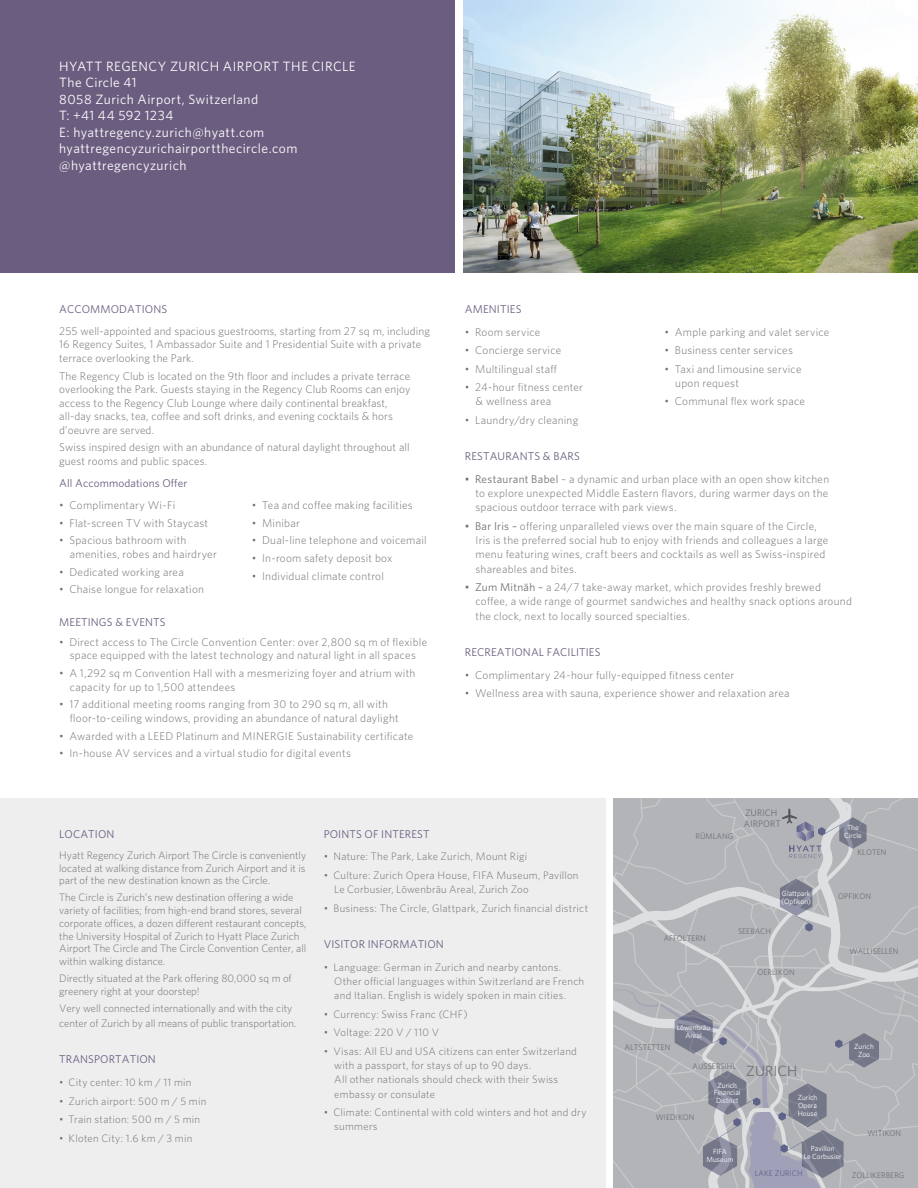
<style>
.page{position:relative;width:918px;height:1188px;background:#fff}
.page>*{position:absolute;margin:0;border:0;box-sizing:border-box;transform-origin:0 0}
.t1{font:14.85px "Whitney";letter-spacing:.01em;color:#6f7073}
.Front_Contact_Info{font:13.5px "Whitney";letter-spacing:.035em;color:#fff}
.Paragraph{font:300 11.25px/13.5px "Whitney";letter-spacing:.02em;color:#6f7073}
.Title_2{font:11.25px "Whitney";letter-spacing:.01em;color:#6a5d7f}
.Paragraph-2{font:300 10.8px/12.8px "Whitney";letter-spacing:.015em;color:#6f7073}
.t2{font:9.45px/10.5px "Whitney";letter-spacing:.01em;color:#6f7073}
.t3{font:8.1px "Whitney";letter-spacing:.01em;color:#6f7073}
.t4{font:8.1px "Whitney";letter-spacing:.01em;color:#5f6388}
.t5{font:7.5px/7.9px "Whitney";color:#fff;text-align:center}
.s1{font-weight:400}
</style>
<div class="page">
<img style="left:463px;top:0;width:455px;height:273px">
<div style="left:0;top:0;width:455px;height:272px;background:#6a5d7f"></div>
<div style="left:0;top:798px;width:606px;height:390px;background:#eeeeef"></div>
<svg style="left:613px;top:798px;width:305px;height:390px;background:#b1b2b8"></svg>
<p class="Front_Contact_Info" style="left:59px;top:57px;width:298px">HYATT REGENCY ZURICH AIRPORT THE CIRCLE</p>
<p class="Front_Contact_Info" style="left:59px;top:74px;width:79px">The Circle 41</p>
<p class="Front_Contact_Info" style="left:59px;top:90px;width:201px">8058 Zurich Airport, Switzerland</p>
<p class="Front_Contact_Info" style="left:59px;top:107px;width:116px">T: +41 44 592 1234</p>
<p class="Front_Contact_Info" style="left:59px;top:123px;width:207px">E: hyattregency.zurich@hyatt.com</p>
<p class="Front_Contact_Info" style="left:59px;top:140px;width:240px">hyattregencyzurichairportthecircle.com</p>
<p class="Front_Contact_Info" style="left:59px;top:156px;width:129px">@hyattregencyzurich</p>
<p class="Title_2" style="left:59px;top:301px;width:110px">ACCOMMODATIONS</p>
<p class="Paragraph" style="left:59px;top:324px;width:372px">255 well-appointed and spacious guestrooms, starting from 27 sq m, including<br>16 Regency Suites, 1 Ambassador Suite and 1 Presidential Suite with a private terrace overlooking the Park.</p>
<p class="Paragraph" style="left:59px;top:369px;width:353px">The Regency Club is located on the 9th floor and includes a private terrace overlooking the Park. Guests staying in the Regency Club Rooms can enjoy access to the Regency Club Lounge where daily continental breakfast, all-day snacks, tea, coffee and soft drinks, and evening cocktails &amp; hors d’oeuvre are served.</p>
<p class="Paragraph" style="left:59px;top:440px;width:352px">Swiss inspired design with an abundance of natural daylight throughout all guest rooms and public spaces.</p>
<p class="Title_2" style="left:59px;top:475px;width:130px">All Accommodations Offer</p>
<p class="Paragraph" style="left:59px;top:498px;width:118px">• Complimentary Wi-Fi</p>
<p class="Paragraph" style="left:59px;top:516px;width:151px">• Flat-screen TV with Staycast</p>
<p class="Paragraph" style="left:70px;top:533px;width:148px;text-indent:-11px">• Spacious bathroom with amenities, robes and hairdryer</p>
<p class="Paragraph" style="left:59px;top:565px;width:126px">• Dedicated working area</p>
<p class="Paragraph" style="left:59px;top:582px;width:146px">• Chaise longue for relaxation</p>
<p class="Paragraph" style="left:252px;top:498px;width:162px">• Tea and coffee making facilities</p>
<p class="Paragraph" style="left:252px;top:516px;width:49px">• Minibar</p>
<p class="Paragraph" style="left:252px;top:533px;width:176px">• Dual-line telephone and voicemail</p>
<p class="Paragraph" style="left:252px;top:551px;width:142px">• In-room safety deposit box</p>
<p class="Paragraph" style="left:252px;top:569px;width:133px">• Individual climate control</p>
<p class="Title_2" style="left:59px;top:615px;width:108px">MEETINGS &amp; EVENTS</p>
<p class="Paragraph" style="left:59px;top:635px;width:369px;text-align:center">• Direct access to The Circle Convention Center: over 2,800 sq m of flexible space equipped with the latest technology and natural light in all spaces</p>
<p class="Paragraph" style="left:70px;top:666px;width:347px;text-indent:-11px">• A 1,292 sq m Convention Hall with a mesmerizing foyer and atrium with capacity for up to 1,500 attendees</p>
<p class="Paragraph" style="left:70px;top:697px;width:330px;text-indent:-11px">• 17 additional meeting rooms ranging from 30 to 290 sq m, all with floor-to-ceiling windows, providing an abundance of natural daylight</p>
<p class="Paragraph" style="left:59px;top:729px;width:356px">• Awarded with a LEED Platinum and MINERGIE Sustainability certificate</p>
<p class="Paragraph" style="left:59px;top:746px;width:293px">• In-house AV services and a virtual studio for digital events</p>
<p class="Title_2" style="left:465px;top:301px;width:58px">AMENITIES</p>
<p class="Paragraph" style="left:465px;top:325px;width:77px">• Room service</p>
<p class="Paragraph" style="left:465px;top:343px;width:98px">• Concierge service</p>
<p class="Paragraph" style="left:465px;top:362px;width:94px">• Multilingual staff</p>
<p class="Paragraph" style="left:476px;top:380px;width:109px;line-height:14.2px;text-indent:-11px">• 24-hour fitness center &amp; wellness area</p>
<p class="Paragraph" style="left:465px;top:413px;width:115px">• Laundry/dry cleaning</p>
<p class="Paragraph" style="left:665px;top:325px;width:166px">• Ample parking and valet service</p>
<p class="Paragraph" style="left:665px;top:343px;width:130px">• Business center services</p>
<p class="Paragraph" style="left:675px;top:361px;width:128px;line-height:14.2px;text-indent:-11px">• Taxi and limousine service upon request</p>
<p class="Paragraph" style="left:665px;top:394px;width:142px">• Communal flex work space</p>
<p class="Title_2" style="left:465px;top:449px;width:116px">RESTAURANTS &amp; BARS</p>
<p class="Paragraph" style="left:476px;top:472px;width:355px;line-height:14.2px;text-align:justify;text-indent:-11px"><span class="s1">• Restaurant Babel</span> – a dynamic and urban place with an open show kitchen to explore unexpected Middle Eastern flavors, during warmer days on the spacious outdoor terrace with park views.</p>
<p class="Paragraph" style="left:476px;top:519px;width:354px;line-height:14.2px;text-indent:-11px"><span class="s1">• Bar Iris –</span> offering unparalleled views over the main square of the Circle, Iris is the preferred social hub to enjoy with friends and colleagues a large menu featuring wines, craft beers and cocktails as well as Swiss-inspired shareables and bites.</p>
<p class="Paragraph" style="left:476px;top:580px;width:378px;line-height:14.2px;text-indent:-11px"><span class="s1">• Zum Mitnäh –</span> a 24/7 take-away market, which provides freshly brewed coffee, a wide range of gourmet sandwiches and healthy snack options around the clock, next to locally sourced specialties.</p>
<p class="Title_2" style="left:465px;top:645px;width:137px">RECREATIONAL FACILITIES</p>
<p class="Paragraph" style="left:465px;top:668px;width:271px">• Complimentary 24-hour fully-equipped fitness center</p>
<p class="Paragraph" style="left:465px;top:686px;width:326px">• Wellness area with sauna, experience shower and relaxation area</p>
<p class="Title_2" style="left:59px;top:826px;width:57px">LOCATION</p>
<p class="Paragraph-2" style="left:59px;top:848px;width:248px;text-align:justify">Hyatt Regency Zurich Airport The Circle is conveniently located at walking distance from Zurich Airport and it is part of the new destination known as the Circle.</p>
<p class="Paragraph-2" style="left:59px;top:891px;width:249px">The Circle is Zurich’s new destination offering a wide variety of facilities; from high-end brand stores, several corporate offices, a dozen different restaurant concepts, the University Hospital of Zurich to Hyatt Place Zurich Airport The Circle and The Circle Convention Center, all within walking distance.</p>
<p class="Paragraph-2" style="left:59px;top:972px;width:234px">Directly situated at the Park offering 80,000 sq m of greenery right at your doorstep!</p>
<p class="Paragraph-2" style="left:59px;top:1000px;width:239px;line-height:15px">Very well connected internationally and with the city center of Zurich by all means of public transportation.</p>
<p class="Title_2" style="left:59px;top:1052px;width:98px">TRANSPORTATION</p>
<p class="Paragraph-2" style="left:59px;top:1076px;width:134px">• City center: 10 km / 11 min</p>
<p class="Paragraph-2" style="left:59px;top:1094px;width:149px">• Zurich airport: 500 m / 5 min</p>
<p class="Paragraph-2" style="left:59px;top:1113px;width:142px">• Train station: 500 m / 5 min</p>
<p class="Paragraph-2" style="left:59px;top:1131px;width:135px">• Kloten City: 1.6 km / 3 min</p>
<p class="Title_2" style="left:324px;top:826px;width:107px">POINTS OF INTEREST</p>
<p class="Paragraph-2" style="left:324px;top:850px;width:205px">• Nature: The Park, Lake Zurich, Mount Rigi</p>
<p class="Paragraph-2" style="left:334px;top:868px;width:246px;line-height:14.2px;text-indent:-11px">• Culture: Zurich Opera House, FIFA Museum, Pavillon<br>Le Corbusier, Löwenbräu Areal, Zurich Zoo</p>
<p class="Paragraph-2" style="left:324px;top:901px;width:266px">• Business: The Circle, Glattpark, Zurich financial district</p>
<p class="Title_2" style="left:324px;top:937px;width:122px">VISITOR INFORMATION</p>
<p class="Paragraph-2" style="left:334px;top:960px;width:251px;line-height:14.2px;text-indent:-11px">• Language: German in Zurich and nearby cantons.<br>Other official languages within Switzerland are French and Italian. English is widely spoken in main cities.</p>
<p class="Paragraph-2" style="left:324px;top:1007px;width:145px">• Currency: Swiss Franc (CHF)</p>
<p class="Paragraph-2" style="left:324px;top:1026px;width:117px">• Voltage: 220 V / 110 V</p>
<p class="Paragraph-2" style="left:334px;top:1044px;width:244px;line-height:14.2px;text-indent:-11px">• Visas: All EU and USA citizens can enter Switzerland with a passport, for stays of up to 90 days.<br>All other nationals should check with their Swiss embassy or consulate</p>
<p class="Paragraph-2" style="left:334px;top:1105px;width:254px;line-height:14.2px;text-indent:-11px">• Climate: Continental with cold winters and hot and dry summers</p>
<p class="t3" style="left:696px;top:831px;width:39px">RÜMLANG</p>
<p class="t2" style="left:744px;top:807px;width:39px">ZURICH<br>AIRPORT</p>
<p class="t5" style="left:781px;top:889px;width:31px;text-align:left">Glattpark (Opfikon)</p>
<p class="t3" style="left:664px;top:933px;width:43px">AFFOLTERN</p>
<p class="t5" style="left:677px;top:1024px;width:35px">Löwenbräu<br>Areal</p>
<p class="t3" style="left:625px;top:1042px;width:47px">ALTSTETTEN</p>
<p class="t3" style="left:738px;top:926px;width:35px">SEEBACH</p>
<p class="t3" style="left:758px;top:966px;width:39px">OERLIKON</p>
<p class="t3" style="left:693px;top:1061px;width:45px">AUSSERSIHL</p>
<h1 class="t1" style="left:746px;top:1061px;width:52px">ZURICH</h1>
<p class="t3" style="left:656px;top:1112px;width:40px">WIEDIKON</p>
<p class="t5" style="left:714px;top:1081px;width:28px">Zurich<br>Financial<br>District</p>
<p class="t5" style="left:798px;top:1094px;width:21px;text-align:justify">Zurich Opera House</p>
<p class="t5" style="left:844px;top:824px;width:19px">The<br>Circle</p>
<p class="t3" style="left:857px;top:847px;width:30px">KLOTEN</p>
<p class="t3" style="left:838px;top:890px;width:34px">OPFIKON</p>
<p class="t3" style="left:849px;top:946px;width:50px">WALLISELLEN</p>
<p class="t5" style="left:854px;top:1042px;width:21px">Zurich<br>Zoo</p>
<p class="t3" style="left:867px;top:1128px;width:35px">WITIKON</p>
<p class="t5" style="left:707px;top:1147px;width:28px">FIFA<br>Museum</p>
<p class="t5" style="left:804px;top:1144px;width:40px">Pavillon<br>Le Corbusier</p>
<p class="t4" style="left:755px;top:1168px;width:49px">LAKE ZURICH</p>
<p class="t3" style="left:852px;top:1170px;width:54px">ZOLLIKERBERG</p>
</div>
